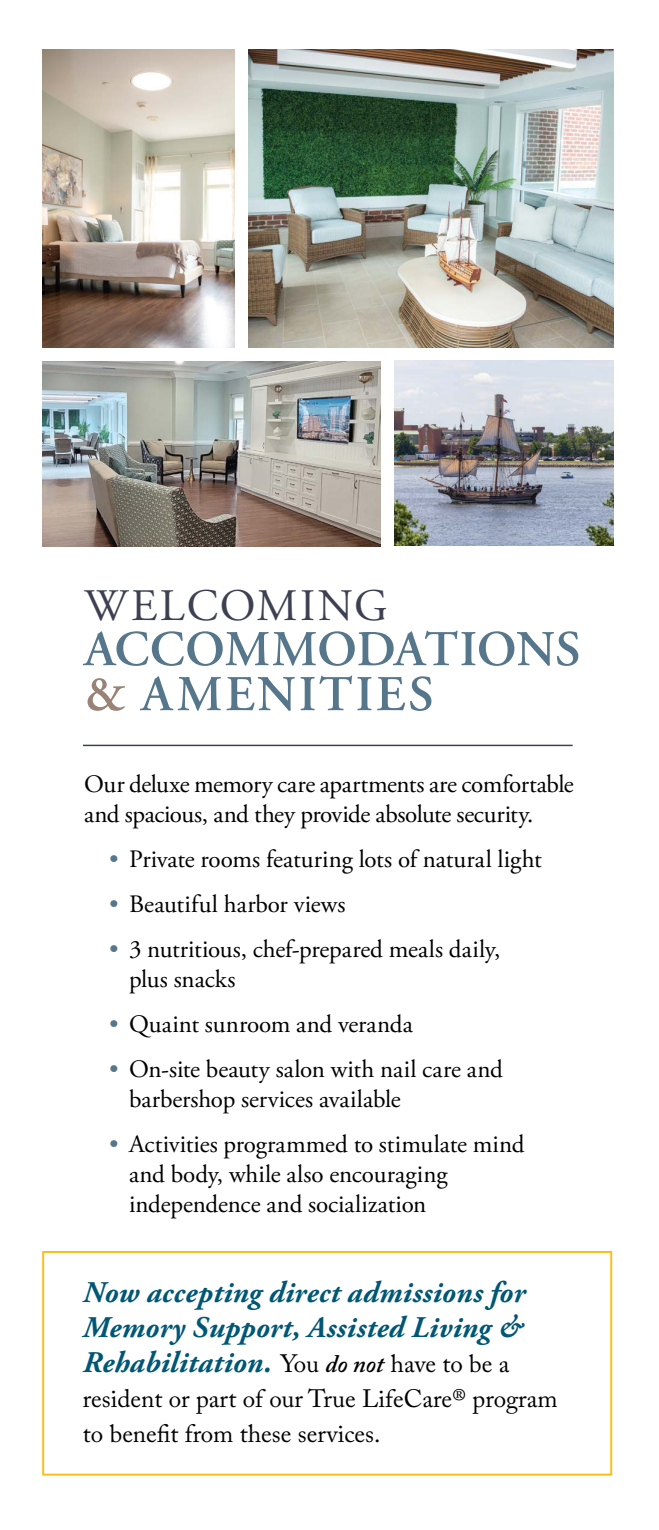
<style>
.page{position:relative;width:659px;height:1530px;background:#fff}
.page>*{position:absolute;margin:0;border:0;box-sizing:border-box;transform-origin:0 0}
.t1{font:600 50px/45px "Adobe Garamond Pro";letter-spacing:.015em;color:#56768b}
.t2{font:45px "Adobe Garamond Pro";letter-spacing:.045em;color:#3d4051}
.t3{font:italic 700 30px/35px "Adobe Garamond Pro";letter-spacing:.01em;color:#005775;text-align:justify}
.t4{font:25px/30px "Adobe Garamond Pro";letter-spacing:-.005em;color:#000}
.t5{font:25px/35px "Adobe Caslon Pro";color:#000}
.s1{color:#988376}
.s2{color:#56768b}
.s3{font-family:"Adobe Caslon Pro";font-weight:400;font-style:normal;font-size:25px;color:#000}
.s4{font-family:"Adobe Caslon Pro";font-weight:600;font-size:25px;color:#000}
</style>
<div class="page">
<img style="left:248px;top:49px;width:365px;height:298px">
<img style="left:394px;top:360px;width:219px;height:185px">
<img style="left:42px;top:362px;width:338px;height:184px">
<img style="left:42px;top:49px;width:192px;height:298px">
<hr style="left:83px;top:745px;width:490px;height:1px;background:#3d4051">
<div style="left:42px;top:1251px;width:570px;height:225px;border:2px solid #febd11"></div>
<h2 class="t2" style="left:84px;top:579px;width:305px">WELCOMING</h2>
<h1 class="t1" style="left:84px;top:627px;width:498px">ACCOMMODATIONS <span class="s1">&amp;</span> AMENITIES</h1>
<p class="t4" style="left:84px;top:770px;width:491px">Our deluxe memory care apartments are comfortable and spacious, and they provide absolute security.</p>
<p class="t4" style="left:109px;top:845px;width:434px"><span class="s2">•</span> Private rooms featuring lots of natural light</p>
<p class="t4" style="left:109px;top:890px;width:238px"><span class="s2">•</span> Beautiful harbor views</p>
<p class="t4" style="left:129px;top:935px;width:373px;text-indent:-20px"><span class="s2">•</span> 3 nutritious, chef-prepared meals daily, plus snacks</p>
<p class="t4" style="left:109px;top:1010px;width:305px"><span class="s2">•</span> Quaint sunroom and veranda</p>
<p class="t4" style="left:129px;top:1055px;width:375px;text-indent:-20px"><span class="s2">•</span> On-site beauty salon with nail care and barbershop services available</p>
<p class="t4" style="left:129px;top:1130px;width:397px;text-indent:-20px"><span class="s2">•</span> Activities programmed to stimulate mind and body, while also encouraging independence and socialization</p>
<p class="t3" style="left:83px;top:1275px;width:444px">Now accepting direct admissions for Memory Support, Assisted Living &amp; Rehabilitation. <span class="s3">You</span> <span class="s4">do not</span> <span class="s3">have to be a</span></p>
<p class="t5" style="left:83px;top:1381px;width:476px">resident or part of our True LifeCare® program to benefit from these services.</p>
</div>
